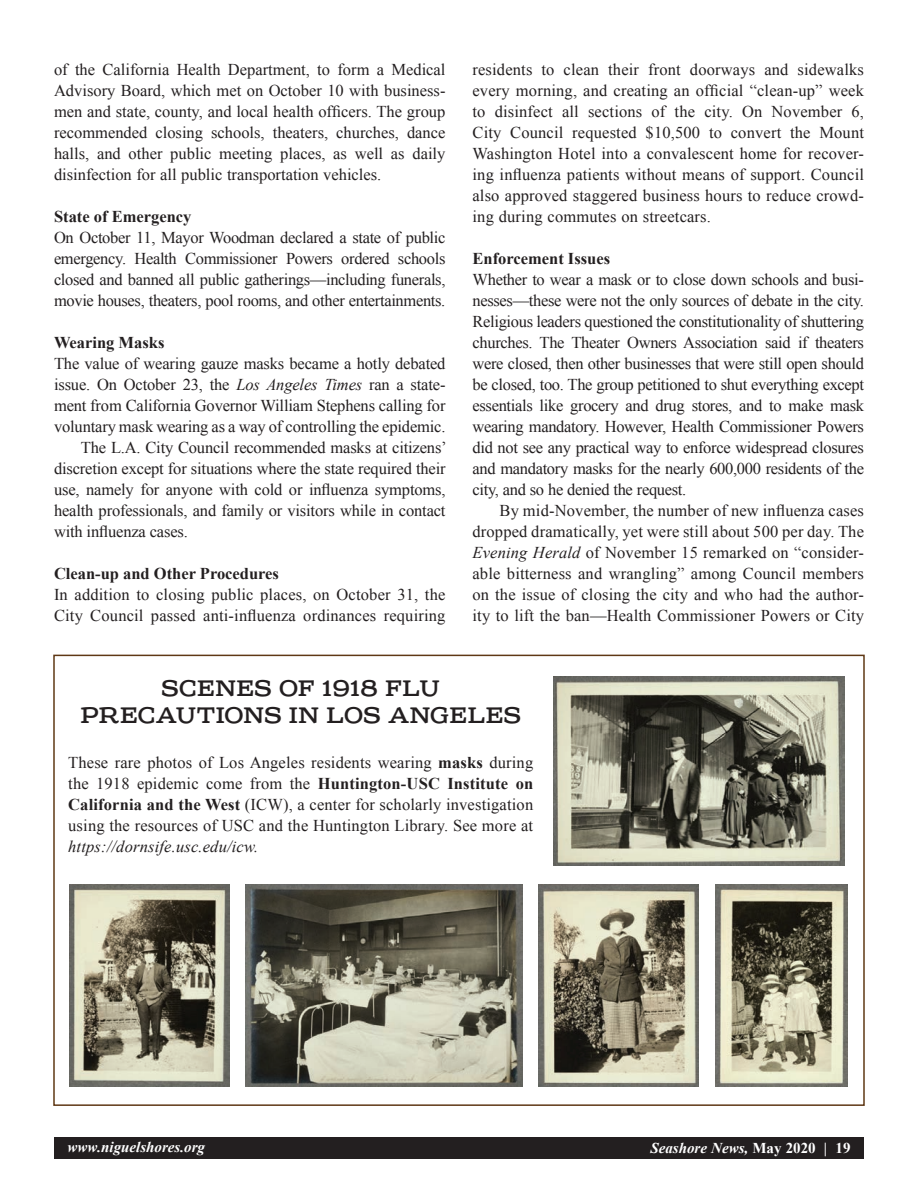
<style>
.page{position:relative;width:918px;height:1188px;background:#fff}
.page>*{position:absolute;margin:0;border:0;box-sizing:border-box;transform-origin:0 0}
.t1{font:25.5px/27px "Sreda";letter-spacing:.02em;color:#231f20;text-align:center;scale:.94 1}
.t2{font:16.5px/21px "Times New Roman";letter-spacing:-.01em;color:#231f20;text-align:justify}
.t3{font:16.5px/21px "Times New Roman";letter-spacing:.01em;color:#231f20}
.t4{font:700 16.5px "Times New Roman";color:#231f20}
.t5{font:italic 16.5px "Times New Roman";letter-spacing:.01em;color:#231f20}
.t6{font:italic 700 15px "Times New Roman";color:#fff}
.s1{font-style:italic}
.s2{font-weight:700}
.s3{font-style:normal}
</style>
<div class="page">
<div style="left:54px;top:1137px;width:810px;height:21px;background:#231f20"></div>
<div style="left:53px;top:655px;width:812px;height:451px;border:2px solid #5f3815"></div>
<img style="left:69px;top:884px;width:160px;height:203px">
<img style="left:245px;top:884px;width:278px;height:203px">
<img style="left:539px;top:884px;width:160px;height:203px">
<img style="left:553px;top:676px;width:291px;height:189px">
<img style="left:715px;top:884px;width:133px;height:203px">
<p class="t2" style="left:54px;top:59px;width:393px">of the California Health Department, to form a Medical Advisory Board, which met on October 10 with business&shy;men and state, county, and local health officers. The group recommended closing schools, theaters, churches, dance halls, and other public meeting places, as well as daily disinfection for all public transportation vehicles.</p>
<p class="t4" style="left:54px;top:205px;width:139px">State of Emergency</p>
<p class="t2" style="left:54px;top:227px;width:393px">On October 11, Mayor Woodman declared a state of public emergency. Health Commissioner Powers ordered schools closed and banned all public gatherings—including funerals, movie houses, theaters, pool rooms, and other entertainments.</p>
<p class="t4" style="left:54px;top:331px;width:112px">Wearing Masks</p>
<p class="t2" style="left:54px;top:353px;width:393px">The value of wearing gauze masks became a hotly debated</p>
<p class="t2" style="left:54px;top:374px;width:393px">issue. On October 23, the <span class="s1">Los Angeles Times</span> ran a state-</p>
<p class="t2" style="left:54px;top:395px;width:393px">ment from California Governor William Stephens calling for</p>
<p class="t2" style="left:54px;top:416px;width:393px">voluntary mask wearing as a way of controlling the epidemic.</p>
<p class="t2" style="left:81px;top:437px;width:367px">The L.A. City Council recommended masks at citizens’</p>
<p class="t2" style="left:54px;top:458px;width:393px">discretion except for situations where the state required their</p>
<p class="t2" style="left:54px;top:479px;width:393px">use, namely for anyone with cold or influenza symptoms,</p>
<p class="t2" style="left:54px;top:500px;width:393px">health professionals, and family or visitors while in contact</p>
<p class="t2" style="left:54px;top:521px;width:135px">with influenza cases.</p>
<p class="t4" style="left:54px;top:562px;width:227px">Clean-up and Other Procedures</p>
<p class="t3" style="left:54px;top:584px;width:393px">In addition to closing public places, on October 31, the<br>City Council passed anti-influenza ordinances requiring</p>
<p class="t2" style="left:473px;top:59px;width:393px">residents to clean their front doorways and sidewalks every morning, and creating an official “clean-up” week to disinfect all sections of the city. On November 6, City Council requested $10,500 to convert the Mount Washington Hotel into a convalescent home for recover&shy;ing influenza patients without means of support. Council also approved staggered business hours to reduce crowd&shy;ing during commutes on streetcars.</p>
<p class="t4" style="left:473px;top:247px;width:139px">Enforcement Issues</p>
<p class="t2" style="left:473px;top:269px;width:393px">Whether to wear a mask or to close down schools and busi&shy;nesses—these were not the only sources of debate in the city.<br>Religious leaders questioned the constitutionality of shuttering churches. The Theater Owners Association said if theaters were closed, then other businesses that were still open should be closed, too. The group petitioned to shut everything except essentials like grocery and drug stores, and to make mask wearing mandatory. However, Health Commissioner Powers did not see any practical way to enforce widespread closures and mandatory masks for the nearly 600,000 residents of the city, and so he denied the request.</p>
<p class="t2" style="left:473px;top:500px;width:393px;text-indent:27px">By mid-November, the number of new influenza cases dropped dramatically, yet were still about 500 per day. The <span class="s1">Evening Herald</span> of November 15 remarked on “consider&shy;able bitterness and wrangling” among Council members on the issue of closing the city and who had the author&shy;ity to lift the ban—Health Commissioner Powers or City</p>
<h1 class="t1" style="left:80px;top:674px;width:470px">SCENES OF 1918 FLU<br>PRECAUTIONS IN LOS ANGELES</h1>
<p class="t2" style="left:68px;top:752px;width:467px">These rare photos of Los Angeles residents wearing <span class="s2">masks</span> during the 1918 epidemic come from the <span class="s2">Huntington-USC Institute on California and the West</span> (ICW), a center for scholarly investigation using the resources of USC and the Huntington Library. See more at</p>
<p class="t5" style="left:68px;top:835px;width:191px">https://dornsife.usc.edu/icw.</p>
<p class="t6" style="left:68px;top:1137px;width:139px">www.niguelshores.org</p>
<p class="t6" style="left:650px;top:1138px;width:202px">Seashore News, <span class="s3">May 2020 | 19</span></p>
</div>
